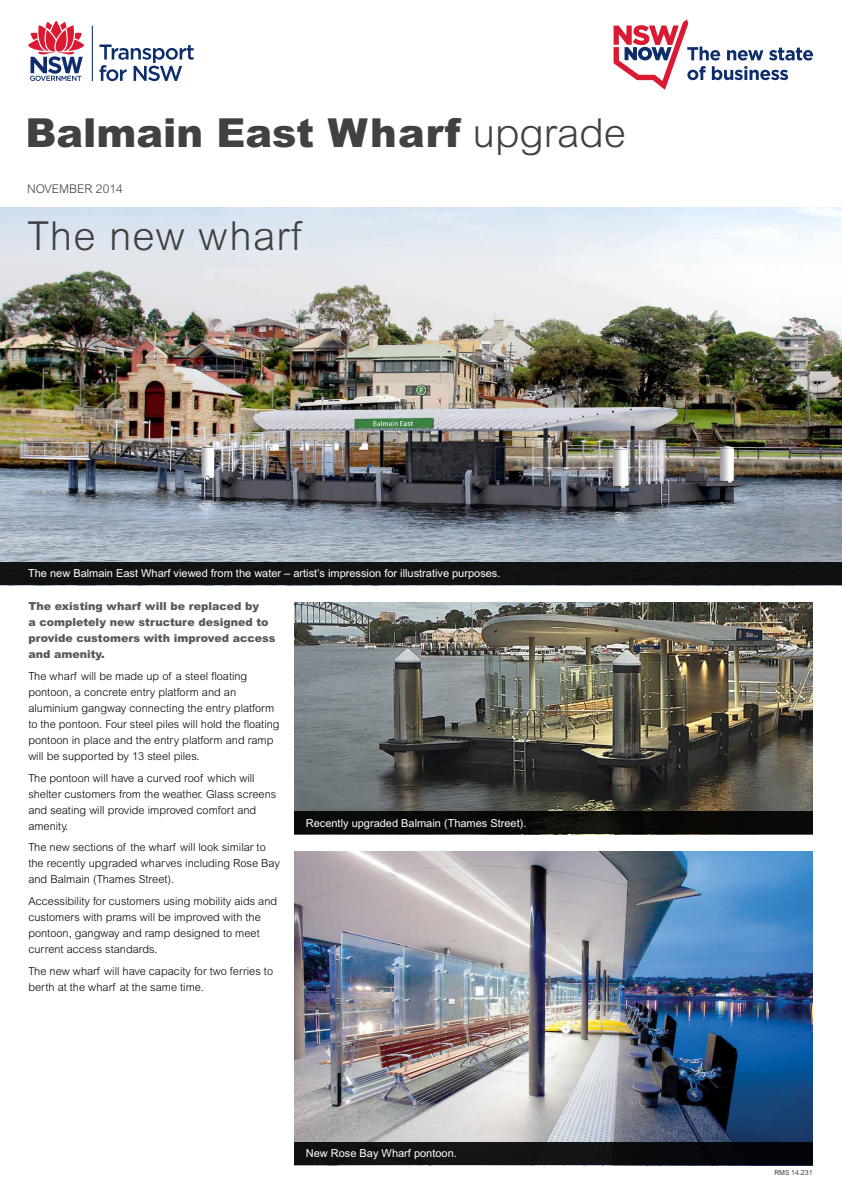
<style>
.page{position:relative;width:842px;height:1192px;background:#fff}
.page>*{position:absolute;margin:0;border:0;box-sizing:border-box;transform-origin:0 0}
.HEADER_1{font:900 40px "Arial MT Std";color:#414042}
.t1{font:300 40px "Arial MT Std";letter-spacing:.03em;color:#414042}
.DATE{font:300 12px "Arial MT Std";color:#414042}
.BODY{font:300 11px/16px "Arial MT Std";color:#000}
.t2{font:11px "Arial MT Std";color:#fff}
.BODY_BLACK{font:900 11px/16px "Arial MT Std";color:#58595b}
.t3{font:300 7px "Arial MT Std";color:#000}
.s1{font-weight:300}
</style>
<div class="page">
<hr style="left:92px;top:26px;width:1px;height:55px;background:#0d2d6c">
<svg style="left:28px;top:21px;width:56px;height:60px"></svg>
<svg style="left:99px;top:45px;width:95px;height:36px"></svg>
<svg style="left:613px;top:19px;width:200px;height:71px"></svg>
<img style="left:0;top:208px;width:842px;height:355px">
<div style="left:0;top:563px;width:842px;height:22px;background:#101213"></div>
<img style="left:294px;top:602px;width:519px;height:210px">
<img style="left:294px;top:852px;width:519px;height:291px">
<div style="left:294px;top:1143px;width:519px;height:22px;background:linear-gradient(to right,#181716,#04060a)"></div>
<div style="left:294px;top:812px;width:519px;height:22px;background:#090a09"></div>
<p class="HEADER_1" style="left:25px;top:108px;width:602px">Balmain East Wharf <span class="s1">upgrade</span></p>
<p class="DATE" style="left:27px;top:182px;width:97px">NOVEMBER 2014</p>
<p class="t1" style="left:27px;top:214px;width:276px">The new wharf</p>
<p class="t2" style="left:28px;top:567px;width:474px">The new Balmain East Wharf viewed from the water – artist’s impression for illustrative purposes.</p>
<p class="BODY_BLACK" style="left:28px;top:598px;width:249px">The existing wharf will be replaced by<br>a completely new structure designed to provide customers with improved access and amenity.</p>
<p class="BODY" style="left:28px;top:668px;width:253px">The wharf will be made up of a steel floating pontoon, a concrete entry platform and an aluminium gangway connecting the entry platform to the pontoon. Four steel piles will hold the floating pontoon in place and the entry platform and ramp will be supported by 13 steel piles.</p>
<p class="BODY" style="left:28px;top:770px;width:249px">The pontoon will have a curved roof which will shelter customers from the weather. Glass screens and seating will provide improved comfort and amenity.</p>
<p class="BODY" style="left:28px;top:839px;width:253px">The new sections of the wharf will look similar to the recently upgraded wharves including Rose Bay and Balmain (Thames Street).</p>
<p class="BODY" style="left:28px;top:893px;width:250px">Accessibility for customers using mobility aids and customers with prams will be improved with the pontoon, gangway and ramp designed to meet current access standards.</p>
<p class="BODY" style="left:28px;top:963px;width:246px">The new wharf will have capacity for two ferries to berth at the wharf at the same time.</p>
<p class="t2" style="left:306px;top:816px;width:222px">Recently upgraded Balmain (Thames Street).</p>
<p class="t2" style="left:306px;top:1147px;width:153px">New Rose Bay Wharf pontoon.</p>
<p class="t3" style="left:774px;top:1169px;width:40px">RMS 14.231</p>
</div>
